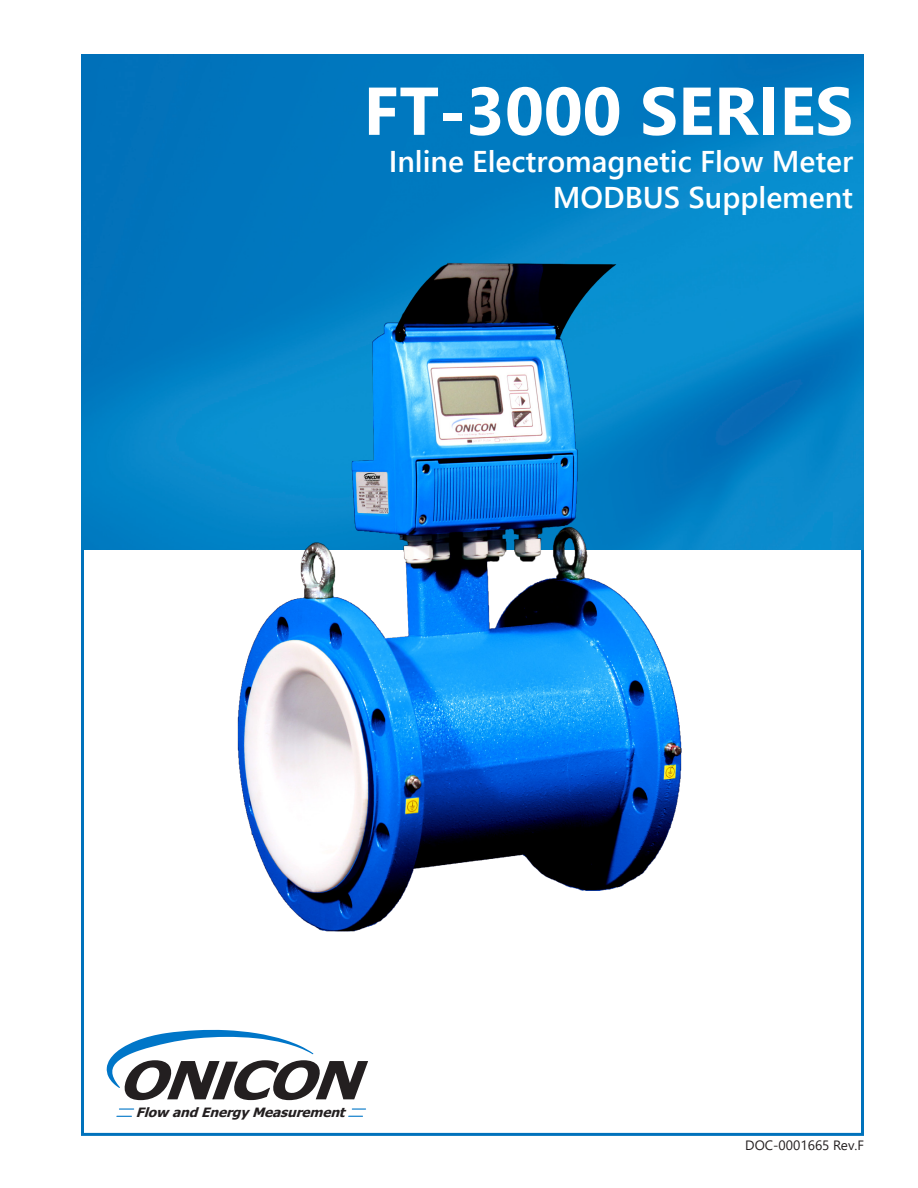
<style>
.page{position:relative;width:918px;height:1188px;background:#fff}
.page>*{position:absolute;margin:0;border:0;box-sizing:border-box;transform-origin:0 0}
.t1{font:700 67.5px "Segoe UI";color:#fff}
.t2{font:italic 700 52.65px "Tahoma";color:#231f20;scale:1.17 1}
.t3{font:600 30px/36px "Segoe UI";color:#fff;text-align:right}
.t4{font:13.5px "Segoe UI";color:#231f20}
.t5{font:italic 700 12.9px "Tahoma";color:#231f20;scale:1.04 1}
.s1{font-family:"Arial";font-weight:900}
</style>
<div class="page">
<img style="left:81px;top:54px;width:783px;height:495px">
<svg style="left:107px;top:1030px;width:206px;height:58px"></svg>
<svg style="left:119px;top:1108px;width:15px;height:2px"></svg>
<svg style="left:117px;top:1116px;width:14px;height:1px"></svg>
<svg style="left:352px;top:1108px;width:14px;height:2px"></svg>
<svg style="left:349px;top:1116px;width:14px;height:1px"></svg>
<img style="left:222px;top:245px;width:475px;height:687px">
<h1 class="t1" style="left:364px;top:47px;width:491px">FT-3000 SERIES</h1>
<p class="t3" style="left:389px;top:141px;width:466px">Inline Electromagnetic Flow Meter<br>MODBUS Supplement</p>
<h2 class="t2" style="left:117px;top:1059px;width:97px">ON</h2>
<p class="t5" style="left:136px;top:1108px;width:200px">Flow and Energy Measuremen</p>
<h2 class="t2" style="left:208px;top:1059px;width:146px"><span class="s1">I</span>CON</h2>
<p class="t5" style="left:339px;top:1108px;width:10px">t</p>
<p class="t4" style="left:745px;top:1133px;width:120px">DOC-0001665 Rev.F</p>
</div>
